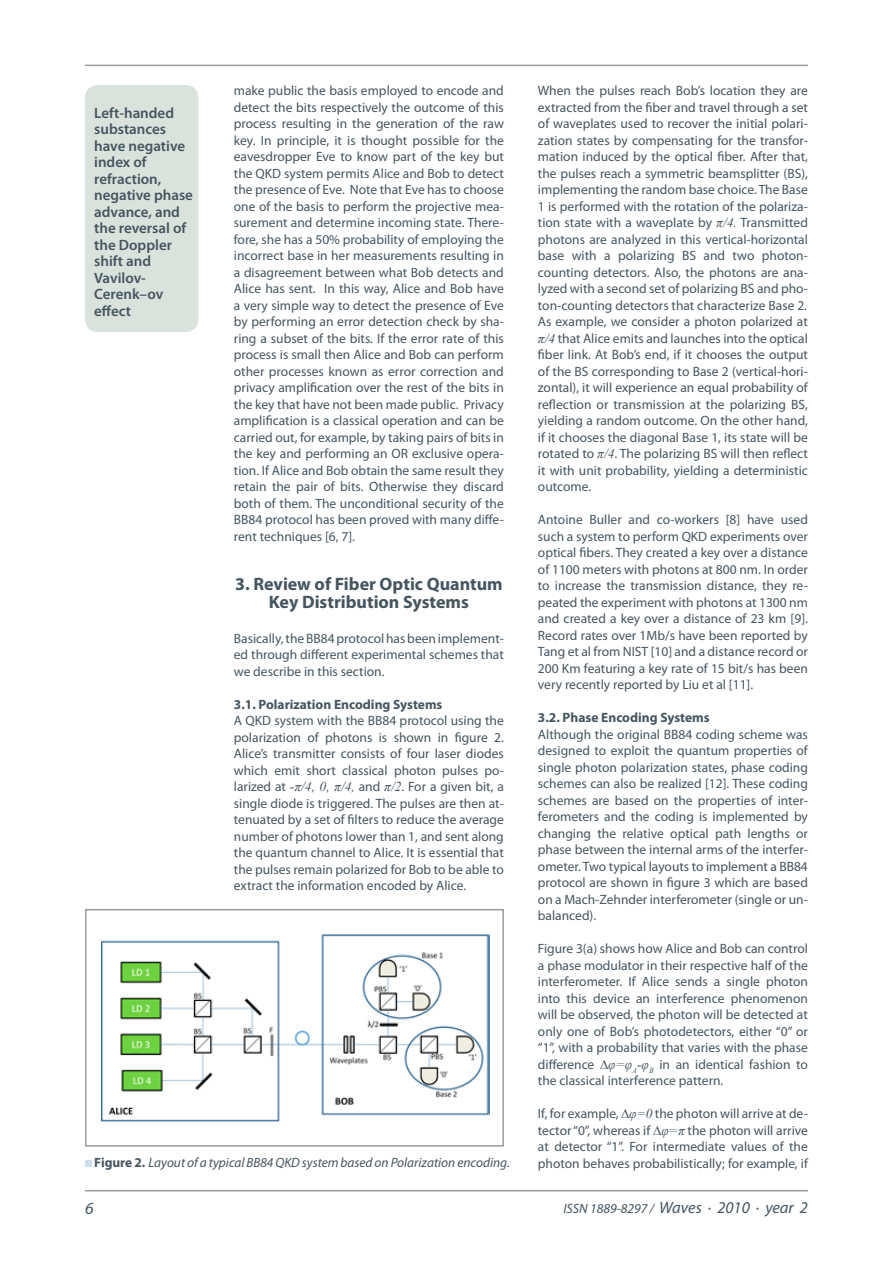
<style>
.page{position:relative;width:893px;height:1263px;background:#fff}
.page>*{position:absolute;margin:0;border:0;box-sizing:border-box;transform-origin:0 0}
.t1{font:700 18px/18px "Myriad Pro";color:#455560;text-align:center}
.t2{font:italic 17.25px "Myriad Pro";color:#455560}
.t3{font:italic 16.5px "Myriad Pro";color:#455560}
.t4{font:600 15px/16.5px "Myriad Pro";color:#455560}
.t5{font:13.5px/16.5px "Myriad Pro";color:#455560;text-align:justify}
.t6{font:italic 13.5px "Myriad Pro";color:#455560}
.t7{font:700 13.5px "Myriad Pro";color:#455560}
.s1{font-family:"Times New Roman";font-style:italic}
.s2{font-weight:700;font-style:normal}
.s3{font-family:"Times New Roman"}
.s4{font-size:13.5px}
</style>
<div class="page">
<hr style="left:85px;top:1190px;width:723px;height:1px;background:#949ca1">
<hr style="left:85px;top:65px;width:723px;height:1px;background:#949ca1">
<div style="left:85px;top:85px;width:113px;height:247px;background:#d9e2db;border-radius:13px"></div>
<img style="left:101px;top:934px;width:389px;height:187px">
<div style="left:85px;top:909px;width:419px;height:237px;border:2px solid #949ca1"></div>
<div style="left:85px;top:1159px;width:7px;height:7px;background:#ccdef0"></div>
<p class="t4" style="left:94px;top:104px;width:100px">Left-handed substances have negative index of refraction, negative phase advance, and the reversal of the Doppler shift and<br>Vavilov-<br>Cerenk–ov effect</p>
<p class="t5" style="left:234px;top:82px;width:272px">make public the basis employed to encode and detect the bits respectively the outcome of this process resulting in the generation of the raw key. In principle, it is thought possible for the eavesdropper Eve to know part of the key but the QKD system permits Alice and Bob to detect the presence of Eve. Note that Eve has to choose one of the basis to perform the projective mea&shy;surement and determine incoming state. There&shy;fore, she has a 50% probability of employing the incorrect base in her measurements resulting in a disagreement between what Bob detects and Alice has sent. In this way, Alice and Bob have a very simple way to detect the presence of Eve by performing an error detection check by sha&shy;ring a subset of the bits. If the error rate of this process is small then Alice and Bob can perform other processes known as error correction and privacy amplification over the rest of the bits in the key that have not been made public. Privacy amplification is a classical operation and can be carried out, for example, by taking pairs of bits in the key and performing an OR exclusive opera&shy;tion. If Alice and Bob obtain the same result they retain the pair of bits. Otherwise they discard both of them. The unconditional security of the BB84 protocol has been proved with many diffe&shy;rent techniques [6, 7].</p>
<h1 class="t1" style="left:235px;top:575px;width:269px">3. Review of Fiber Optic Quantum<br>Key Distribution Systems</h1>
<p class="t5" style="left:234px;top:630px;width:272px">Basically, the BB84 protocol has been implement&shy;ed through different experimental schemes that we describe in this section.</p>
<p class="t7" style="left:234px;top:695px;width:210px">3.1. Polarization Encoding Systems</p>
<p class="t5" style="left:234px;top:712px;width:272px">A QKD system with the BB84 protocol using the polarization of photons is shown in figure 2.<br>Alice’s transmitter consists of four laser diodes which emit short classical photon pulses po&shy;larized at <span class="s1">-π/4, 0, π/4,</span> and <span class="s1">π/2</span>. For a given bit, a single diode is triggered. The pulses are then at&shy;tenuated by a set of filters to reduce the average number of photons lower than 1, and sent along the quantum channel to Alice. It is essential that the pulses remain polarized for Bob to be able to extract the information encoded by Alice.</p>
<p class="t6" style="left:94px;top:1154px;width:417px"><span class="s2">Figure 2.</span> Layout of a typical BB84 QKD system based on Polarization encoding.</p>
<p class="t5" style="left:538px;top:82px;width:272px">When the pulses reach Bob’s location they are extracted from the fiber and travel through a set of waveplates used to recover the initial polari&shy;zation states by compensating for the transfor&shy;mation induced by the optical fiber. After that, the pulses reach a symmetric beamsplitter (BS), implementing the random base choice. The Base 1 is performed with the rotation of the polariza&shy;tion state with a waveplate by <span class="s1">π/4.</span> Transmitted photons are analyzed in this vertical-horizontal base with a polarizing BS and two photon&shy;counting detectors. Also, the photons are ana&shy;lyzed with a second set of polarizing BS and pho&shy;ton-counting detectors that characterize Base 2.<br>As example, we consider a photon polarized at <span class="s1">π/4</span> that Alice emits and launches into the optical fiber link. At Bob’s end, if it chooses the output of the BS corresponding to Base 2 (vertical-hori&shy;zontal), it will experience an equal probability of reflection or transmission at the polarizing BS, yielding a random outcome. On the other hand, if it chooses the diagonal Base 1, its state will be rotated to <span class="s1">π/4</span>. The polarizing BS will then reflect it with unit probability, yielding a deterministic outcome.</p>
<p class="t5" style="left:538px;top:511px;width:272px">Antoine Buller and co-workers [8] have used such a system to perform QKD experiments over optical fibers. They created a key over a distance of 1100 meters with photons at 800 nm. In order to increase the transmission distance, they re&shy;peated the experiment with photons at 1300 nm and created a key over a distance of 23 km [9].<br>Record rates over 1Mb/s have been reported by Tang et al from NIST [10] and a distance record or 200 Km featuring a key rate of 15 bit/s has been very recently reported by Liu et al [11].</p>
<p class="t7" style="left:538px;top:709px;width:173px">3.2. Phase Encoding Systems</p>
<p class="t5" style="left:538px;top:726px;width:272px">Although the original BB84 coding scheme was designed to exploit the quantum properties of single photon polarization states, phase coding schemes can also be realized [12]. These coding schemes are based on the properties of inter&shy;ferometers and the coding is implemented by changing the relative optical path lengths or phase between the internal arms of the interfer&shy;ometer. Two typical layouts to implement a BB84 protocol are shown in figure 3 which are based on a Mach-Zehnder interferometer (single or un&shy;balanced).</p>
<p class="t5" style="left:538px;top:940px;width:272px">Figure 3(a) shows how Alice and Bob can control a phase modulator in their respective half of the interferometer. If Alice sends a single photon into this device an interference phenomenon will be observed, the photon will be detected at only one of Bob’s photodetectors, either “0” or “1”, with a probability that varies with the phase difference <span class="s3">∆</span><span class="s1">φ=φ</span><sub>A</sub><span class="s1">-φ</span><sub>B</sub> in an identical fashion to the classical interference pattern.</p>
<p class="t5" style="left:538px;top:1105px;width:272px">If, for example, <span class="s3">∆</span><span class="s1">φ=0</span> the photon will arrive at de&shy;tector “0”, whereas if <span class="s3">∆</span><span class="s1">φ=π</span> the photon will arrive at detector “1”. For intermediate values of the photon behaves probabilistically; for example, if</p>
<p class="t2" style="left:85px;top:1197px;width:10px">6</p>
<p class="t3" style="left:563px;top:1198px;width:246px"><span class="s4">ISSN 1889-8297 /</span> Waves · 2010 · year 2</p>
</div>
